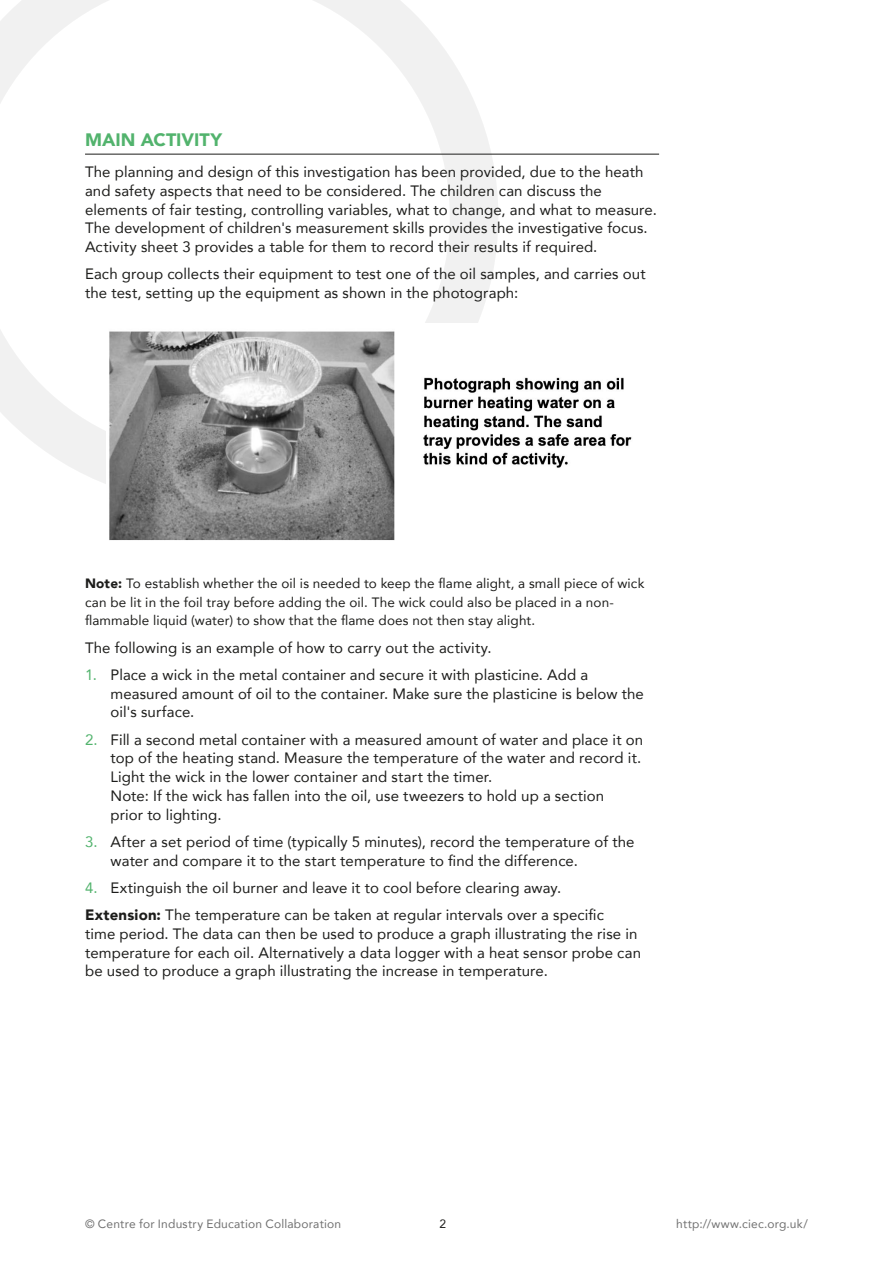
<style>
.page{position:relative;width:893px;height:1263px;background:#fff}
.page>*{position:absolute;margin:0;border:0;box-sizing:border-box;transform-origin:0 0}
.t1{font:900 18px "Avenir";color:#52b36d}
.t2{font:15px/18.8px "Avenir";letter-spacing:.005em;color:#1d1d1b}
.t3{font:13.5px/18.8px "Avenir";letter-spacing:.01em;color:#1d1d1b}
.t4{font:12px "Avenir";letter-spacing:.015em;color:#707070}
.t5{font:12px "Avenir";color:#1d1d1b}
.s1{font-weight:900}
.s2{color:#52b36d}
</style>
<div class="page">
<svg style="left:0;top:0;width:498px;height:484px"></svg>
<hr style="left:85px;top:154px;width:574px;height:1px;background:#1d1d1b">
<img style="left:107px;top:324px;width:525px;height:217px">
<p class="t1" style="left:85px;top:124px;width:139px">MAIN ACTIVITY</p>
<p class="t2" style="left:85px;top:162px;width:573px">The planning and design of this investigation has been provided, due to the heath and safety aspects that need to be considered. The children can discuss the elements of fair testing, controlling variables, what to change, and what to measure.<br>The development of children's measurement skills provides the investigative focus.<br>Activity sheet 3 provides a table for them to record their results if required.</p>
<p class="t2" style="left:85px;top:264px;width:562px">Each group collects their equipment to test one of the oil samples, and carries out the test, setting up the equipment as shown in the photograph:</p>
<p class="t3" style="left:85px;top:573px;width:561px"><span class="s1">Note:</span> To establish whether the oil is needed to keep the flame alight, a small piece of wick can be lit in the foil tray before adding the oil. The wick could also be placed in a non&shy;flammable liquid (water) to show that the flame does not then stay alight.</p>
<p class="t2" style="left:85px;top:638px;width:408px">The following is an example of how to carry out the activity.</p>
<p class="t2" style="left:111px;top:665px;width:535px;text-indent:-26px"><span class="s2">1.</span> Place a wick in the metal container and secure it with plasticine. Add a measured amount of oil to the container. Make sure the plasticine is below the oil's surface.</p>
<p class="t2" style="left:111px;top:730px;width:534px;text-indent:-26px"><span class="s2">2.</span> Fill a second metal container with a measured amount of water and place it on top of the heating stand. Measure the temperature of the water and record it.<br>Light the wick in the lower container and start the timer.<br>Note: If the wick has fallen into the oil, use tweezers to hold up a section<br>prior to lighting.</p>
<p class="t2" style="left:111px;top:832px;width:526px;text-indent:-26px"><span class="s2">3.</span> After a set period of time (typically 5 minutes), record the temperature of the water and compare it to the start temperature to find the difference.</p>
<p class="t2" style="left:85px;top:874px;width:520px;line-height:27.3px"><span class="s2">4.</span> Extinguish the oil burner and leave it to cool before clearing away.<br><span class="s1">Extension:</span> The temperature can be taken at regular intervals over a specific</p>
<p class="t2" style="left:85px;top:924px;width:558px">time period. The data can then be used to produce a graph illustrating the rise in temperature for each oil. Alternatively a data logger with a heat sensor probe can be used to produce a graph illustrating the increase in temperature.</p>
<p class="t4" style="left:85px;top:1214px;width:258px">© Centre for Industry Education Collaboration</p>
<p class="t5" style="left:440px;top:1214px;width:8px">2</p>
<p class="t4" style="left:676px;top:1214px;width:133px">http://www.ciec.org.uk/</p>
</div>
